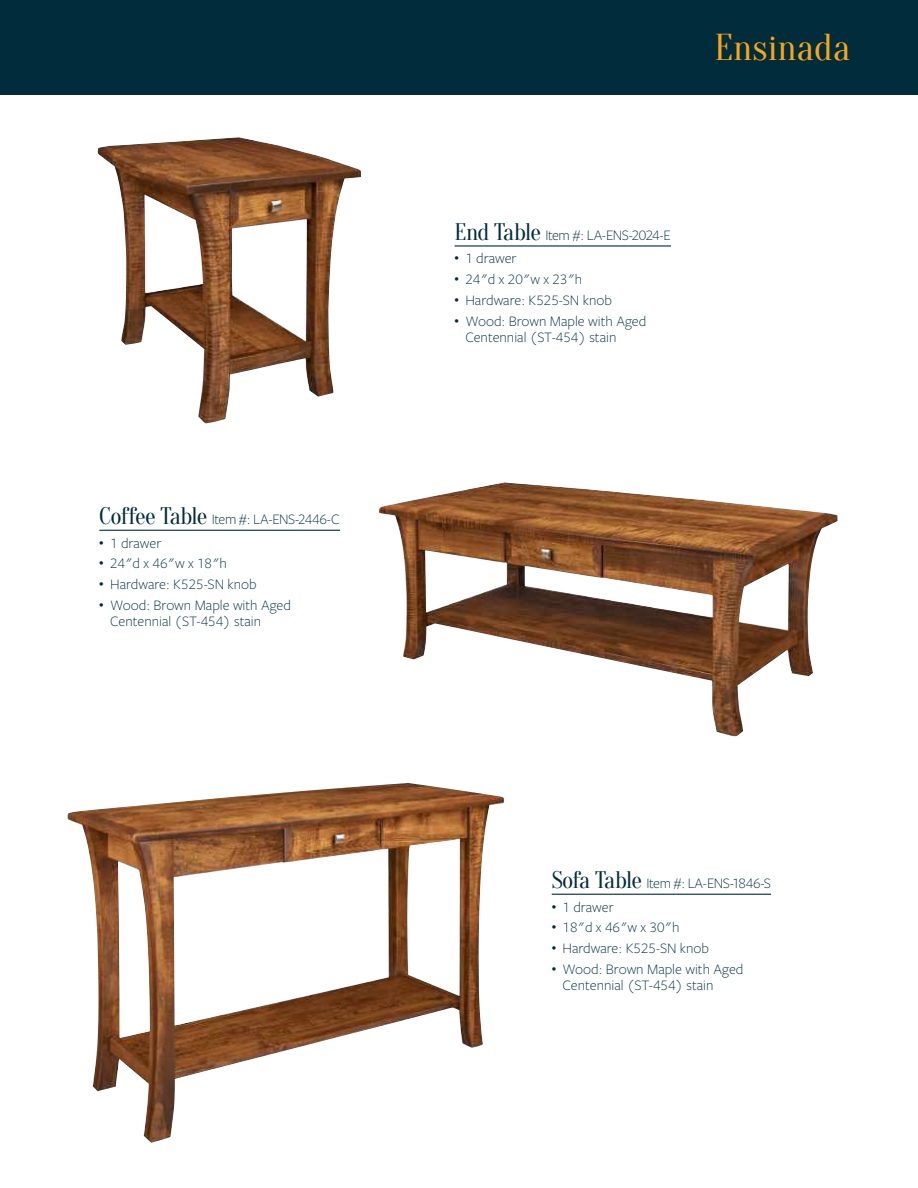
<style>
.page{position:relative;width:918px;height:1188px;background:#fff}
.page>*{position:absolute;margin:0;border:0;box-sizing:border-box;transform-origin:0 0}
.t1{font:37.5px "Oranienbaum";color:#f9a51b}
.t2{font:300 15px/16.5px "Freight Sans Pro";color:#002c3b}
.t3{font:300 15px "Freight Sans Pro";letter-spacing:-.03em;color:#002c3b}
.t4{font:300 15px "Freight Sans Pro";letter-spacing:-.04em;color:#002c3b}
.s1{font-family:"Oranienbaum";font-weight:400;font-size:24px}
</style>
<div class="page">
<div style="left:0;top:0;width:918px;height:94px;background:#002c3b"></div>
<img style="left:98px;top:137px;width:263px;height:286px">
<img style="left:67px;top:783px;width:437px;height:360px">
<img style="left:379px;top:482px;width:459px;height:254px">
<hr style="left:455px;top:245px;width:216px;height:2px;background:#002c3b">
<hr style="left:99px;top:530px;width:241px;height:1px;background:#002c3b">
<hr style="left:552px;top:894px;width:219px;height:1px;background:#002c3b">
<p class="t3" style="left:99px;top:509px;width:242px"><span class="s1">Coffee Table</span> Item #: LA-ENS-2446-C</p>
<p class="t2" style="left:99px;top:534px;width:63px"><sup>•</sup> 1 drawer</p>
<p class="t2" style="left:99px;top:555px;width:129px"><sup>•</sup> 24"d x 46"w x 18"h</p>
<p class="t2" style="left:99px;top:575px;width:159px"><sup>•</sup> Hardware: K525-SN knob</p>
<p class="t2" style="left:110px;top:596px;width:182px;text-indent:-11px"><sup>•</sup> Wood: Brown Maple with Aged<br>Centennial (ST-454) stain</p>
<h1 class="t1" style="left:714px;top:26px;width:138px">Ensinada</h1>
<p class="t4" style="left:455px;top:225px;width:218px"><span class="s1">End Table</span> Item #: LA-ENS-2024-E</p>
<p class="t2" style="left:455px;top:250px;width:63px"><sup>•</sup> 1 drawer</p>
<p class="t2" style="left:455px;top:270px;width:129px"><sup>•</sup> 24"d x 20"w x 23"h</p>
<p class="t2" style="left:455px;top:291px;width:159px"><sup>•</sup> Hardware: K525-SN knob</p>
<p class="t2" style="left:465px;top:312px;width:182px;text-indent:-11px"><sup>•</sup> Wood: Brown Maple with Aged<br>Centennial (ST-454) stain</p>
<p class="t3" style="left:552px;top:873px;width:221px"><span class="s1">Sofa Table</span> Item #: LA-ENS-1846-S</p>
<p class="t2" style="left:552px;top:898px;width:63px"><sup>•</sup> 1 drawer</p>
<p class="t2" style="left:552px;top:919px;width:129px"><sup>•</sup> 18"d x 46"w x 30"h</p>
<p class="t2" style="left:552px;top:939px;width:159px"><sup>•</sup> Hardware: K525-SN knob</p>
<p class="t2" style="left:563px;top:960px;width:182px;text-indent:-11px"><sup>•</sup> Wood: Brown Maple with Aged<br>Centennial (ST-454) stain</p>
</div>
